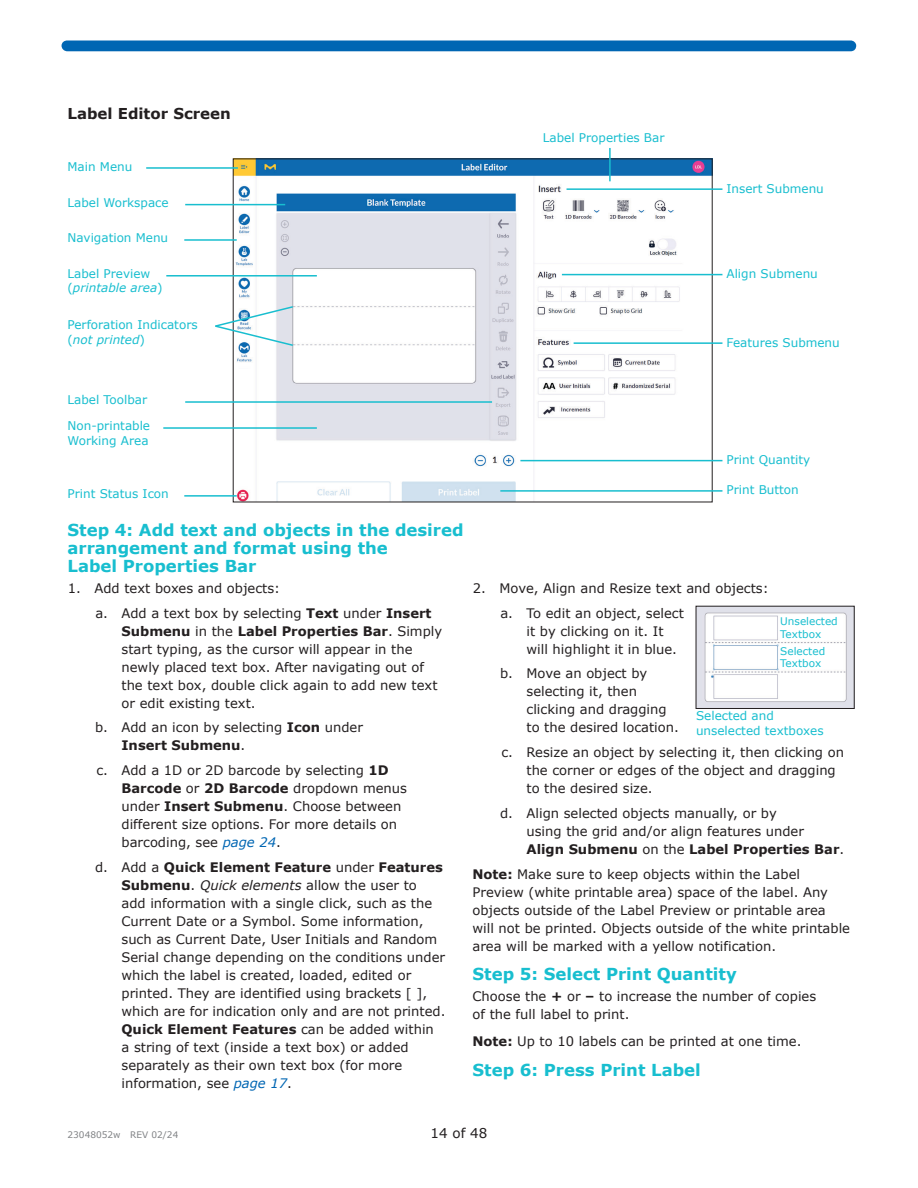
<style>
.page{position:relative;width:918px;height:1188px;background:#fff}
.page>*{position:absolute;margin:0;border:0;box-sizing:border-box;transform-origin:0 0}
.Body_Head__Sub_no_TOC_Link{font:700 16.5px/18px "Verdana";color:#18becf}
.Body_Copy_9_12{font:700 15px "Verdana";color:#231f20}
.t1{font:13.5px "Verdana";color:#231f20}
.NOTE{font:13.2px/18px "Verdana";color:#231f20}
.Body_Copy_9_12-2{font:13.2px/18px "Verdana";color:#231f20}
.Captions{font:12px/14.4px "Verdana";color:#18becf}
.Captions-2{font:10.5px/12.6px "Verdana";color:#18becf}
.t2{font:9px "Verdana";color:#808285}
.s1{font-style:italic}
.s2{font-weight:700}
.s3{font-style:italic;color:#0066b3}
</style>
<div class="page">
<svg style="left:62px;top:40px;width:794px;height:11px;background:#0c6db6"></svg>
<img style="left:235px;top:161px;width:475px;height:339px">
<hr style="left:146px;top:167px;width:92px;height:2px;background:#18becf">
<hr style="left:609px;top:148px;width:2px;height:33px;background:#18becf">
<hr style="left:567px;top:188px;width:155px;height:2px;background:#18becf">
<hr style="left:562px;top:274px;width:160px;height:1px;background:#18becf">
<hr style="left:574px;top:342px;width:148px;height:2px;background:#18becf">
<hr style="left:520px;top:460px;width:202px;height:1px;background:#18becf">
<hr style="left:500px;top:490px;width:222px;height:2px;background:#18becf">
<hr style="left:185px;top:204px;width:100px;height:1px;background:#18becf">
<hr style="left:184px;top:239px;width:53px;height:2px;background:#18becf">
<hr style="left:184px;top:495px;width:53px;height:2px;background:#18becf">
<hr style="left:185px;top:401px;width:307px;height:2px;background:#18becf">
<hr style="left:163px;top:427px;width:154px;height:2px;background:#18becf">
<hr style="left:166px;top:275px;width:151px;height:2px;background:#18becf">
<svg style="left:215px;top:305px;width:80px;height:42px"></svg>
<img style="left:698px;top:608px;width:154px;height:99px">
<div style="left:696px;top:606px;width:158px;height:103px;border:1px solid #231f20"></div>
<p class="Body_Copy_9_12" style="left:68px;top:103px;width:165px">Label Editor Screen</p>
<p class="Captions" style="left:68px;top:160px;width:66px">Main Menu</p>
<p class="Captions" style="left:68px;top:195px;width:103px">Label Workspace</p>
<p class="Captions" style="left:68px;top:231px;width:102px">Navigation Menu</p>
<p class="Captions" style="left:68px;top:266px;width:97px">Label Preview (<span class="s1">printable area</span>)</p>
<p class="Captions" style="left:68px;top:318px;width:132px">Perforation Indicators (<span class="s1">not printed</span>)</p>
<p class="Captions" style="left:543px;top:130px;width:123px">Label Properties Bar</p>
<p class="Captions" style="left:726px;top:181px;width:99px">Insert Submenu</p>
<p class="Captions" style="left:726px;top:266px;width:93px">Align Submenu</p>
<p class="Captions" style="left:726px;top:335px;width:115px">Features Submenu</p>
<p class="Captions" style="left:68px;top:393px;width:81px">Label Toolbar</p>
<p class="Captions" style="left:68px;top:419px;width:84px">Non-printable<br>Working Area</p>
<p class="Captions" style="left:68px;top:487px;width:103px">Print Status Icon</p>
<p class="Body_Head__Sub_no_TOC_Link" style="left:68px;top:521px;width:398px">Step 4: Add text and objects in the desired arrangement and format using the<br>Label Properties Bar</p>
<p class="NOTE" style="left:68px;top:579px;width:214px">1. Add text boxes and objects:</p>
<p class="NOTE" style="left:122px;top:604px;width:322px;text-indent:-26px">a. Add a text box by selecting <span class="s2">Text</span> under <span class="s2">Insert Submenu</span> in the <span class="s2">Label Properties Bar</span>. Simply start typing, as the cursor will appear in the newly placed text box. After navigating out of the text box, double click again to add new text or edit existing text.</p>
<p class="NOTE" style="left:122px;top:718px;width:243px;text-indent:-26px">b. Add an icon by selecting <span class="s2">Icon</span> under<br><span class="s2">Insert Submenu</span>.</p>
<p class="NOTE" style="left:122px;top:761px;width:287px;text-indent:-25px">c. Add a 1D or 2D barcode by selecting <span class="s2">1D Barcode</span> or <span class="s2">2D Barcode</span> dropdown menus under <span class="s2">Insert Submenu</span>. Choose between different size options. For more details on barcoding, see <span class="s3">page 24</span>.</p>
<p class="NOTE" style="left:122px;top:858px;width:326px;text-indent:-26px">d. Add a <span class="s2">Quick Element Feature</span> under <span class="s2">Features Submenu</span>. <span class="s1">Quick elements</span> allow the user to<br>add information with a single click, such as the Current Date or a Symbol. Some information, such as Current Date, User Initials and Random Serial change depending on the conditions under which the label is created, loaded, edited or printed. They are identified using brackets [ ], which are for indication only and are not printed.<br><span class="s2">Quick Element Features</span> can be added within<br>a string of text (inside a text box) or added separately as their own text box (for more information, see <span class="s3">page 17</span>.</p>
<p class="Captions" style="left:726px;top:452px;width:85px">Print Quantity</p>
<p class="Captions" style="left:726px;top:483px;width:74px">Print Button</p>
<p class="NOTE" style="left:473px;top:579px;width:297px">2. Move, Align and Resize text and objects:</p>
<p class="NOTE" style="left:526px;top:604px;width:159px;text-indent:-26px">a. To edit an object, select it by clicking on it. It will highlight it in blue.</p>
<p class="NOTE" style="left:526px;top:664px;width:154px;text-indent:-26px">b. Move an object by selecting it, then clicking and dragging to the desired location.</p>
<p class="NOTE" style="left:526px;top:743px;width:319px;text-indent:-25px">c. Resize an object by selecting it, then clicking on the corner or edges of the object and dragging to the desired size.</p>
<p class="NOTE" style="left:526px;top:804px;width:319px;text-indent:-26px">d. Align selected objects manually, or by<br>using the grid and/or align features under<br><span class="s2">Align Submenu</span> on the <span class="s2">Label Properties Bar</span>.</p>
<p class="NOTE" style="left:472px;top:865px;width:379px"><span class="s2">Note:</span> Make sure to keep objects within the Label Preview (white printable area) space of the label. Any objects outside of the Label Preview or printable area will not be printed. Objects outside of the white printable area will be marked with a yellow notification.</p>
<p class="Body_Head__Sub_no_TOC_Link" style="left:472px;top:965px;width:266px">Step 5: Select Print Quantity</p>
<p class="Body_Copy_9_12-2" style="left:472px;top:987px;width:345px">Choose the <span class="s2">+</span> or <span class="s2">–</span> to increase the number of copies of the full label to print.</p>
<p class="Body_Copy_9_12-2" style="left:472px;top:1032px;width:331px"><span class="s2">Note:</span> Up to 10 labels can be printed at one time.</p>
<p class="Body_Head__Sub_no_TOC_Link" style="left:472px;top:1060px;width:230px">Step 6: Press Print Label</p>
<p class="Captions-2" style="left:780px;top:615px;width:59px">Unselected<br>Textbox</p>
<p class="Captions-2" style="left:780px;top:644px;width:46px">Selected<br>Textbox</p>
<p class="Captions" style="left:696px;top:708px;width:129px">Selected and unselected textboxes</p>
<p class="t2" style="left:68px;top:1128px;width:112px">23048052w REV 02/24</p>
<p class="t1" style="left:431px;top:1123px;width:58px">14 of 48</p>
</div>
